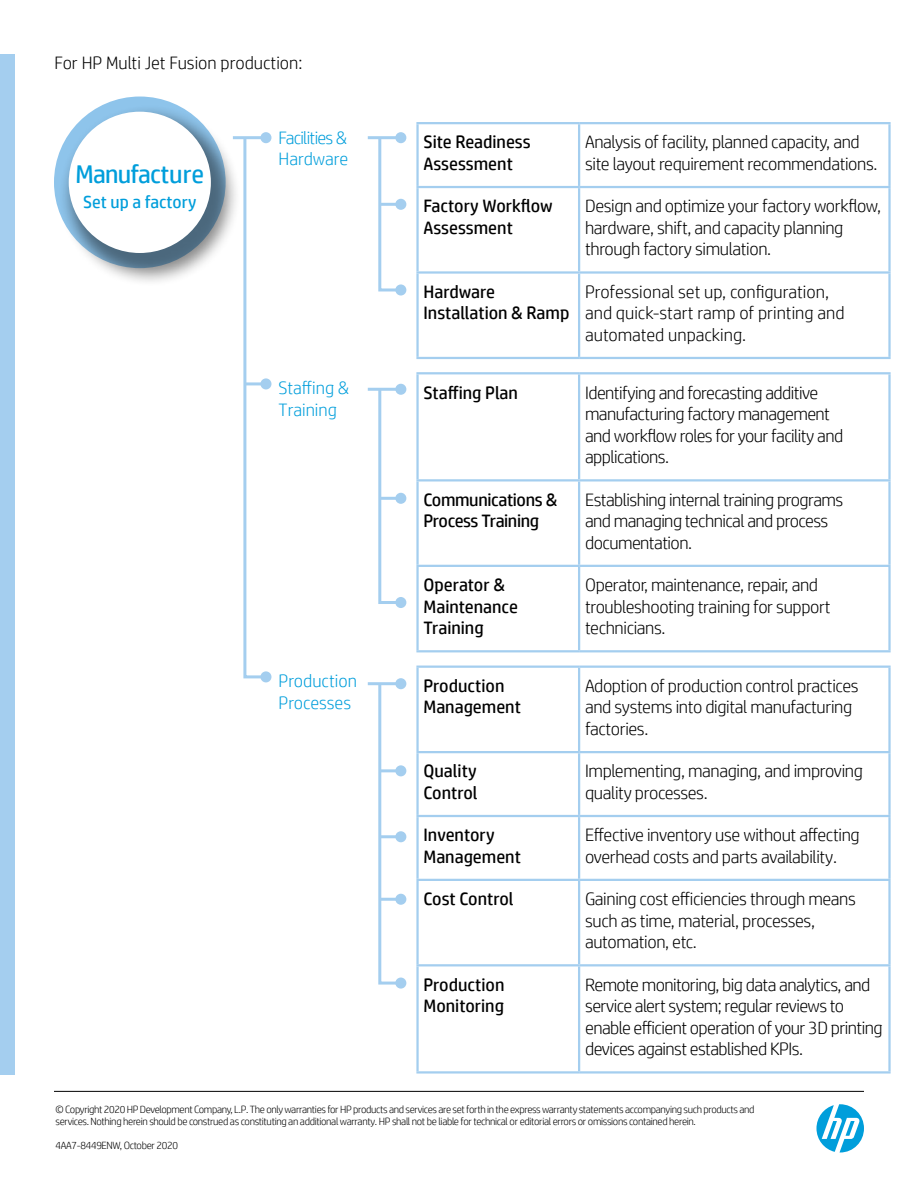
<style>
.page{position:relative;width:918px;height:1188px;background:#fff}
.page>*{position:absolute;margin:0;border:0;box-sizing:border-box;transform-origin:0 0}
.t1{font:25.65px "HP Simplified";letter-spacing:-.03em;color:#009edb}
.t2{font:300 18px/21.6px "HP Simplified";letter-spacing:-.02em;color:#000}
.t3{font:18px/21.6px "HP Simplified";color:#000}
.t4{font:300 18px/21.6px "HP Simplified";color:#000}
.t5{font:300 18px/21.6px "HP Simplified";color:#009edb}
.t6{font:18px/21.6px "HP Simplified";letter-spacing:-.02em;color:#000}
.t7{font:300 18px/21.6px "HP Simplified";letter-spacing:-.04em;color:#009edb}
.t8{font:17.55px "HP Simplified";color:#009edb}
.t9{font:300 10.5px/12px "HP Simplified";letter-spacing:-.035em;color:#000}
</style>
<div class="page">
<hr style="left:416px;top:122px;width:163px;height:2px;background:#a4ceef">
<hr style="left:416px;top:124px;width:3px;height:62px;background:#a4ceef">
<hr style="left:579px;top:122px;width:312px;height:2px;background:#a4ceef">
<hr style="left:578px;top:124px;width:2px;height:62px;background:#a4ceef">
<hr style="left:888px;top:124px;width:3px;height:62px;background:#a4ceef">
<hr style="left:416px;top:186px;width:163px;height:2px;background:#a4ceef">
<hr style="left:416px;top:188px;width:3px;height:83px;background:#a4ceef">
<hr style="left:579px;top:186px;width:312px;height:2px;background:#a4ceef">
<hr style="left:578px;top:188px;width:2px;height:83px;background:#a4ceef">
<hr style="left:888px;top:188px;width:3px;height:83px;background:#a4ceef">
<hr style="left:416px;top:271px;width:163px;height:3px;background:#a4ceef">
<hr style="left:416px;top:274px;width:3px;height:83px;background:#a4ceef">
<hr style="left:579px;top:271px;width:312px;height:3px;background:#a4ceef">
<hr style="left:578px;top:274px;width:2px;height:83px;background:#a4ceef">
<hr style="left:888px;top:274px;width:3px;height:83px;background:#a4ceef">
<hr style="left:416px;top:357px;width:163px;height:2px;background:#a4ceef">
<hr style="left:579px;top:357px;width:312px;height:2px;background:#a4ceef">
<hr style="left:416px;top:372px;width:163px;height:2px;background:#a4ceef">
<hr style="left:416px;top:374px;width:3px;height:105px;background:#a4ceef">
<hr style="left:579px;top:372px;width:312px;height:2px;background:#a4ceef">
<hr style="left:578px;top:374px;width:2px;height:105px;background:#a4ceef">
<hr style="left:888px;top:374px;width:3px;height:105px;background:#a4ceef">
<hr style="left:416px;top:479px;width:163px;height:3px;background:#a4ceef">
<hr style="left:416px;top:482px;width:3px;height:83px;background:#a4ceef">
<hr style="left:579px;top:479px;width:312px;height:3px;background:#a4ceef">
<hr style="left:578px;top:482px;width:2px;height:83px;background:#a4ceef">
<hr style="left:888px;top:482px;width:3px;height:83px;background:#a4ceef">
<hr style="left:416px;top:565px;width:163px;height:2px;background:#a4ceef">
<hr style="left:416px;top:567px;width:3px;height:83px;background:#a4ceef">
<hr style="left:579px;top:565px;width:312px;height:2px;background:#a4ceef">
<hr style="left:578px;top:567px;width:2px;height:83px;background:#a4ceef">
<hr style="left:888px;top:567px;width:3px;height:83px;background:#a4ceef">
<hr style="left:416px;top:650px;width:163px;height:2px;background:#a4ceef">
<hr style="left:579px;top:650px;width:312px;height:2px;background:#a4ceef">
<hr style="left:416px;top:666px;width:163px;height:2px;background:#a4ceef">
<hr style="left:416px;top:668px;width:3px;height:83px;background:#a4ceef">
<hr style="left:579px;top:666px;width:312px;height:2px;background:#a4ceef">
<hr style="left:578px;top:668px;width:2px;height:83px;background:#a4ceef">
<hr style="left:888px;top:668px;width:3px;height:83px;background:#a4ceef">
<hr style="left:416px;top:751px;width:163px;height:2px;background:#a4ceef">
<hr style="left:416px;top:753px;width:3px;height:62px;background:#a4ceef">
<hr style="left:579px;top:751px;width:312px;height:2px;background:#a4ceef">
<hr style="left:578px;top:753px;width:2px;height:62px;background:#a4ceef">
<hr style="left:888px;top:753px;width:3px;height:62px;background:#a4ceef">
<hr style="left:416px;top:815px;width:163px;height:2px;background:#a4ceef">
<hr style="left:416px;top:817px;width:3px;height:62px;background:#a4ceef">
<hr style="left:579px;top:815px;width:312px;height:2px;background:#a4ceef">
<hr style="left:578px;top:817px;width:2px;height:62px;background:#a4ceef">
<hr style="left:888px;top:817px;width:3px;height:62px;background:#a4ceef">
<hr style="left:416px;top:879px;width:163px;height:2px;background:#a4ceef">
<hr style="left:416px;top:881px;width:3px;height:83px;background:#a4ceef">
<hr style="left:579px;top:879px;width:312px;height:2px;background:#a4ceef">
<hr style="left:578px;top:881px;width:2px;height:83px;background:#a4ceef">
<hr style="left:888px;top:881px;width:3px;height:83px;background:#a4ceef">
<hr style="left:416px;top:964px;width:163px;height:2px;background:#a4ceef">
<hr style="left:416px;top:966px;width:3px;height:105px;background:#a4ceef">
<hr style="left:579px;top:964px;width:312px;height:2px;background:#a4ceef">
<hr style="left:578px;top:966px;width:2px;height:105px;background:#a4ceef">
<hr style="left:888px;top:966px;width:3px;height:105px;background:#a4ceef">
<hr style="left:416px;top:1071px;width:163px;height:3px;background:#a4ceef">
<hr style="left:579px;top:1071px;width:312px;height:3px;background:#a4ceef">
<svg style="left:816px;top:1104px;width:48px;height:49px"></svg>
<hr style="left:54px;top:1091px;width:810px;height:1px;background:#000">
<div style="left:58px;top:104px;width:183px;height:183px;background:#000;opacity:.47"></div>
<div style="left:69px;top:112px;width:142px;height:141px;background:#fff;border-radius:50%"></div>
<svg style="left:377px;top:685px;width:27px;height:300px"></svg>
<div style="left:395px;top:978px;width:11px;height:11px;background:#a4ceef;border-radius:50%"></div>
<svg style="left:242px;top:139px;width:27px;height:540px"></svg>
<div style="left:260px;top:671px;width:11px;height:11px;background:#a4ceef;border-radius:50%"></div>
<svg style="left:377px;top:387px;width:27px;height:217px"></svg>
<div style="left:395px;top:597px;width:11px;height:11px;background:#a4ceef;border-radius:50%"></div>
<svg style="left:377px;top:139px;width:27px;height:153px"></svg>
<div style="left:395px;top:284px;width:11px;height:12px;background:#a4ceef;border-radius:50%"></div>
<hr style="left:368px;top:136px;width:33px;height:3px;background:#a4ceef">
<div style="left:395px;top:132px;width:11px;height:11px;background:#a4ceef;border-radius:50%"></div>
<hr style="left:233px;top:136px;width:33px;height:3px;background:#a4ceef">
<div style="left:260px;top:132px;width:11px;height:11px;background:#a4ceef;border-radius:50%"></div>
<hr style="left:245px;top:382px;width:21px;height:3px;background:#a4ceef">
<div style="left:260px;top:378px;width:11px;height:11px;background:#a4ceef;border-radius:50%"></div>
<hr style="left:368px;top:388px;width:33px;height:3px;background:#a4ceef">
<div style="left:395px;top:384px;width:11px;height:11px;background:#a4ceef;border-radius:50%"></div>
<hr style="left:368px;top:682px;width:33px;height:3px;background:#a4ceef">
<div style="left:395px;top:678px;width:11px;height:11px;background:#a4ceef;border-radius:50%"></div>
<hr style="left:379px;top:769px;width:22px;height:3px;background:#a4ceef">
<div style="left:395px;top:765px;width:11px;height:11px;background:#a4ceef;border-radius:50%"></div>
<hr style="left:379px;top:497px;width:22px;height:3px;background:#a4ceef">
<div style="left:395px;top:493px;width:11px;height:11px;background:#a4ceef;border-radius:50%"></div>
<hr style="left:379px;top:203px;width:22px;height:3px;background:#a4ceef">
<div style="left:395px;top:199px;width:11px;height:11px;background:#a4ceef;border-radius:50%"></div>
<hr style="left:379px;top:835px;width:22px;height:3px;background:#a4ceef">
<div style="left:395px;top:831px;width:11px;height:11px;background:#a4ceef;border-radius:50%"></div>
<hr style="left:379px;top:898px;width:22px;height:3px;background:#a4ceef">
<div style="left:395px;top:894px;width:11px;height:11px;background:#a4ceef;border-radius:50%"></div>
<div style="left:0;top:54px;width:15px;height:1021px;background:#a4ceef"></div>
<p class="t4" style="left:54px;top:51px;width:250px">For HP Multi Jet Fusion production:</p>
<h1 class="t1" style="left:76px;top:157px;width:130px">Manufacture</h1>
<p class="t8" style="left:83px;top:191px;width:115px">Set up a factory</p>
<p class="t7" style="left:279px;top:126px;width:71px">Facilities &amp;<br>Hardware</p>
<p class="t3" style="left:424px;top:131px;width:109px">Site Readiness<br>Assessment</p>
<p class="t2" style="left:585px;top:131px;width:294px">Analysis of facility, planned capacity, and site layout requirement recommendations.</p>
<p class="t3" style="left:424px;top:195px;width:131px">Factory Workflow<br>Assessment</p>
<p class="t2" style="left:585px;top:195px;width:297px">Design and optimize your factory workflow, hardware, shift, and capacity planning through factory simulation.</p>
<p class="t3" style="left:424px;top:280px;width:147px">Hardware<br>Installation &amp; Ramp</p>
<p class="t4" style="left:585px;top:280px;width:261px">Professional set up, configuration, and quick-start ramp of printing and automated unpacking.</p>
<p class="t5" style="left:279px;top:376px;width:72px">Staffing &amp;<br>Training</p>
<p class="t3" style="left:424px;top:381px;width:96px">Staffing Plan</p>
<p class="t2" style="left:585px;top:381px;width:260px">Identifying and forecasting additive manufacturing factory management and workflow roles for your facility and applications.</p>
<p class="t6" style="left:424px;top:488px;width:135px">Communications &amp;<br>Process Training</p>
<p class="t2" style="left:585px;top:488px;width:260px">Establishing internal training programs and managing technical and process documentation.</p>
<p class="t3" style="left:424px;top:574px;width:96px">Operator &amp;<br>Maintenance<br>Training</p>
<p class="t2" style="left:585px;top:574px;width:247px">Operator, maintenance, repair, and troubleshooting training for support technicians.</p>
<p class="t5" style="left:279px;top:670px;width:80px">Production<br>Processes</p>
<p class="t3" style="left:424px;top:675px;width:99px">Production<br>Management</p>
<p class="t2" style="left:585px;top:674px;width:275px">Adoption of production control practices and systems into digital manufacturing factories.</p>
<p class="t3" style="left:424px;top:760px;width:56px">Quality<br>Control</p>
<p class="t2" style="left:585px;top:760px;width:279px">Implementing, managing, and improving quality processes.</p>
<p class="t3" style="left:424px;top:824px;width:99px">Inventory<br>Management</p>
<p class="t2" style="left:585px;top:824px;width:276px">Effective inventory use without affecting overhead costs and parts availability.</p>
<p class="t3" style="left:424px;top:888px;width:92px">Cost Control</p>
<p class="t2" style="left:585px;top:888px;width:272px">Gaining cost efficiencies through means such as time, material, processes, automation, etc.</p>
<p class="t3" style="left:424px;top:973px;width:82px">Production<br>Monitoring</p>
<p class="t2" style="left:585px;top:973px;width:299px">Remote monitoring, big data analytics, and service alert system; regular reviews to enable efficient operation of your 3D printing devices against established KPIs.</p>
<p class="t9" style="left:56px;top:1103px;width:700px">© Copyright 2020 HP Development Company, L.P. The only warranties for HP products and services are set forth in the express warranty statements accompanying such products and services. Nothing herein should be construed as constituting an additional warranty. HP shall not be liable for technical or editorial errors or omissions contained herein.</p>
<p class="t9" style="left:56px;top:1139px;width:124px">4AA7-8449ENW, October 2020</p>
</div>
